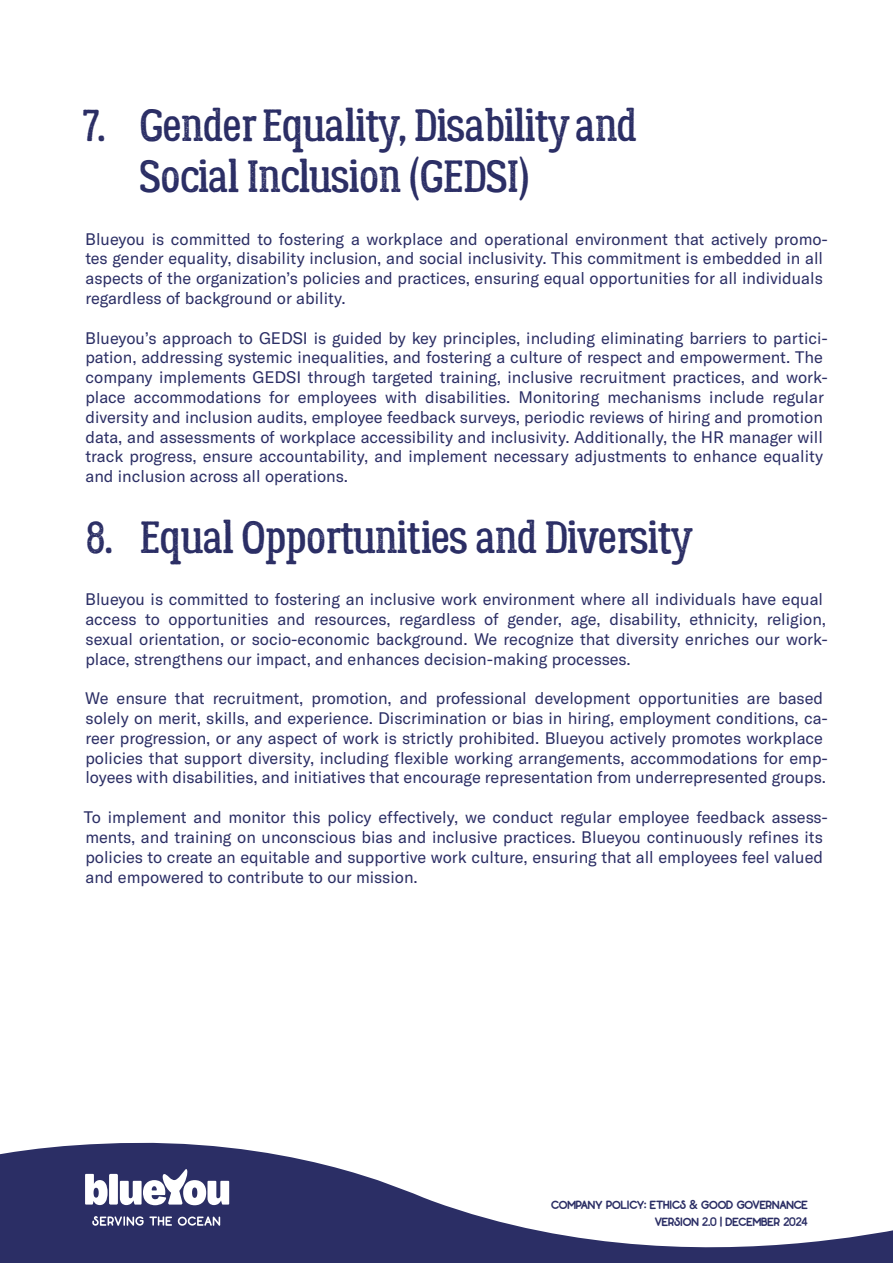
<style>
.page{position:relative;width:893px;height:1263px;background:#fff}
.page>*{position:absolute;margin:0;border:0;box-sizing:border-box;transform-origin:0 0}
.t1{font:45px/51px "Lumberjack Rough";letter-spacing:-.025em;color:#2b2e65}
.t2{font:16.5px/19.8px "GT America";color:#2b2e65}
.t3{font:12px/16.5px "Restless Youth Sans";letter-spacing:-.01em;color:#2b2e65;text-align:right}
</style>
<div class="page">
<svg style="left:0;top:1142px;width:893px;height:121px;fill:#2b2e65"></svg>
<svg style="left:85px;top:1174px;width:23px;height:31px"></svg>
<div style="left:109px;top:1174px;width:9px;height:30px;background:#fff;border-radius:2px"></div>
<svg style="left:120px;top:1169px;width:109px;height:36px"></svg>
<svg style="left:92px;top:1216px;width:80px;height:10px"></svg>
<svg style="left:178px;top:1216px;width:42px;height:10px"></svg>
<h1 class="t1" style="left:139px;top:101px;width:500px;text-indent:-57px">7. Gender Equality, Disability and<br>Social Inclusion (GEDSI)</h1>
<p class="t2" style="left:85px;top:229px;width:744px">Blueyou is committed to fostering a workplace and operational environment that actively promo&shy;tes gender equality, disability inclusion, and social inclusivity. This commitment is embedded in all aspects of the organization’s policies and practices, ensuring equal opportunities for all individuals regardless of background or ability.</p>
<p class="t2" style="left:85px;top:328px;width:744px">Blueyou’s approach to GEDSI is guided by key principles, including eliminating barriers to partici&shy;pation, addressing systemic inequalities, and fostering a culture of respect and empowerment. The company implements GEDSI through targeted training, inclusive recruitment practices, and work&shy;place accommodations for employees with disabilities. Monitoring mechanisms include regular diversity and inclusion audits, employee feedback surveys, periodic reviews of hiring and promotion data, and assessments of workplace accessibility and inclusivity. Additionally, the HR manager will track progress, ensure accountability, and implement necessary adjustments to enhance equality and inclusion across all operations.</p>
<h1 class="t1" style="left:85px;top:513px;width:609px">8. Equal Opportunities and Diversity</h1>
<p class="t2" style="left:85px;top:589px;width:744px">Blueyou is committed to fostering an inclusive work environment where all individuals have equal access to opportunities and resources, regardless of gender, age, disability, ethnicity, religion, sexual orientation, or socio-economic background. We recognize that diversity enriches our work&shy;place, strengthens our impact, and enhances decision-making processes.</p>
<p class="t2" style="left:85px;top:688px;width:744px">We ensure that recruitment, promotion, and professional development opportunities are based solely on merit, skills, and experience. Discrimination or bias in hiring, employment conditions, ca&shy;reer progression, or any aspect of work is strictly prohibited. Blueyou actively promotes workplace policies that support diversity, including flexible working arrangements, accommodations for emp&shy;loyees with disabilities, and initiatives that encourage representation from underrepresented groups.</p>
<p class="t2" style="left:84px;top:807px;width:745px">To implement and monitor this policy effectively, we conduct regular employee feedback assess&shy;ments, and training on unconscious bias and inclusive practices. Blueyou continuously refines its policies to create an equitable and supportive work culture, ensuring that all employees feel valued and empowered to contribute to our mission.</p>
<p class="t3" style="left:551px;top:1196px;width:258px">COMPANY POLICY: ETHICS &amp; GOOD GOVERNANCE<br>VERSION 2.0 | DECEMBER 2024</p>
</div>
